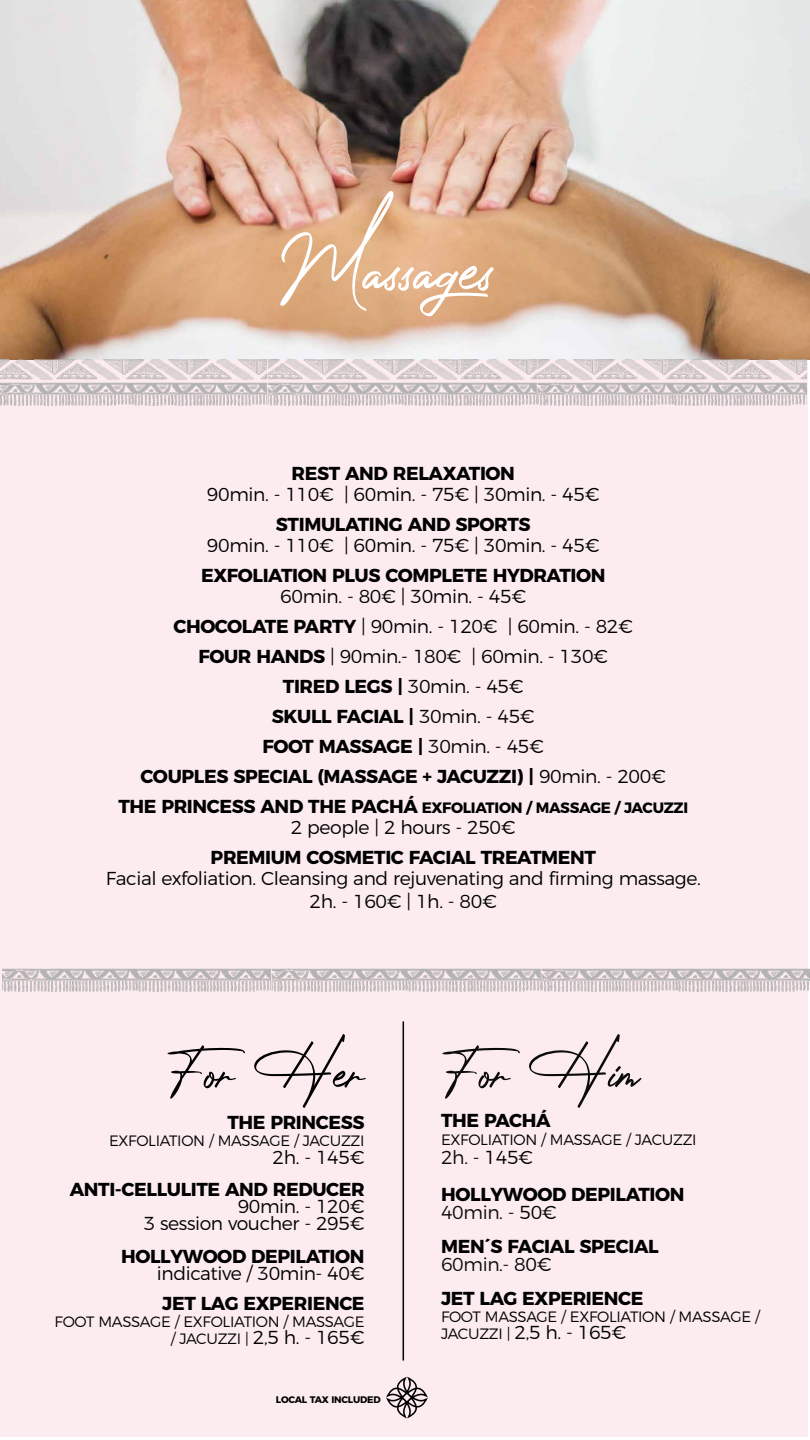
<style>
.page{position:relative;width:810px;height:1440px;background:#fff}
.page>*{position:absolute;margin:0;border:0;box-sizing:border-box;transform-origin:0 0}
.t1{font:87.22px "Photograph Signature";color:#fff}
.t2{font:60px "Photograph Signature";color:#000}
.t3{font:60px "Photograph Signature";color:#0b0b0a}
.t4{font:300 18.75px/30px "Montserrat";letter-spacing:-.02em;color:#000;text-align:center}
.t5{font:700 18.75px/33.5px "Montserrat";letter-spacing:-.02em;color:#000}
.t6{font:300 15px "Montserrat";letter-spacing:-.02em;color:#000}
.t7{font:700 15px "Montserrat";letter-spacing:-.02em;color:#000}
.t8{font:700 9.52px "Montserrat";letter-spacing:-.02em;color:#000}
.s1{font-weight:700}
.s2{font-size:18.75px}
.s3{font-size:15px}
.s4{font-weight:300;color:#0b0b0a}
.s5{font-weight:300}
</style>
<div class="page">
<div style="left:0;top:312px;width:808px;height:1125px;background:#fcecef"></div>
<svg style="left:386px;top:1377px;width:42px;height:41px"></svg>
<hr style="left:403px;top:1021px;width:1px;height:340px;background:#010202">
<img style="left:0;top:0;width:810px;height:359px">
<img style="left:0;top:359px;width:806px;height:47px">
<img style="left:3px;top:969px;width:807px;height:23px">
<h1 class="t1" style="left:279px;top:191px;width:231px">Massages</h1>
<h1 class="t1" style="left:302px;top:227px;width:217px">Masajes</h1>
<p class="t5" style="left:292px;top:456px;width:225px">REST AND RELAXATION</p>
<p class="t4" style="left:207px;top:478px;width:394px">90min. - 110€ | 60min. - 75€ | 30min. - 45€</p>
<p class="t5" style="left:276px;top:507px;width:256px">STIMULATING AND SPORTS</p>
<p class="t4" style="left:207px;top:529px;width:394px">90min. - 110€ | 60min. - 75€ | 30min. - 45€</p>
<p class="t5" style="left:201px;top:558px;width:406px">EXFOLIATION PLUS COMPLETE HYDRATION</p>
<p class="t4" style="left:141px;top:580px;width:527px">60min. - 80€ | 30min. - 45€<br><span class="s1">CHOCOLATE PARTY</span> | 90min. - 120€ | 60min. - 82€<br><span class="s1">FOUR HANDS</span> | 90min.- 180€ | 60min. - 130€<br><span class="s1">TIRED LEGS |</span> 30min. - 45€<br><span class="s1">SKULL FACIAL |</span> 30min. - 45€<br><span class="s1">FOOT MASSAGE |</span> 30min. - 45€<br><span class="s1">COUPLES SPECIAL (MASSAGE + JACUZZI) |</span> 90min. - 200€</p>
<p class="t7" style="left:118px;top:796px;width:571px"><span class="s2">THE PRINCESS AND THE PACHÁ</span> EXFOLIATION / MASSAGE / JACUZZI</p>
<p class="t4" style="left:291px;top:811px;width:226px">2 people | 2 hours - 250€</p>
<p class="t5" style="left:211px;top:840px;width:387px">PREMIUM COSMETIC FACIAL TREATMENT</p>
<p class="t4" style="left:106px;top:866px;width:597px;line-height:22.5px">Facial exfoliation. Cleansing and rejuvenating and firming massage.<br>2h. - 160€ | 1h. - 80€</p>
<h2 class="t2" style="left:166px;top:1019px;width:200px">For Her</h2>
<p class="t5" style="left:227px;top:1104px;width:139px">THE PRINCESS</p>
<p class="t6" style="left:109px;top:1129px;width:257px">EXFOLIATION / MASSAGE / JACUZZI</p>
<p class="t4" style="left:273px;top:1140px;width:94px">2h. - 145€</p>
<p class="t5" style="left:70px;top:1171px;width:296px">ANTI-CELLULITE AND REDUCER</p>
<p class="t4" style="left:144px;top:1196px;width:222px;line-height:17.2px;text-align:right">90min. - 120€<br>3 session voucher - 295€</p>
<p class="t5" style="left:121px;top:1238px;width:245px">HOLLYWOOD DEPILATION</p>
<p class="t4" style="left:157px;top:1257px;width:209px">indicative / 30min- 40€</p>
<p class="t5" style="left:162px;top:1285px;width:204px">JET LAG EXPERIENCE</p>
<p class="t6" style="left:55px;top:1310px;width:311px">FOOT MASSAGE / EXFOLIATION / MASSAGE</p>
<p class="t4" style="left:171px;top:1321px;width:195px"><span class="s3">/ JACUZZI |</span> 2,5 h. - 165€</p>
<p class="t8" style="left:276px;top:1392px;width:107px">LOCAL TAX INCLUDED</p>
<h2 class="t3" style="left:441px;top:1019px;width:200px">For Him</h2>
<p class="t5" style="left:441px;top:1102px;width:111px">THE PACHÁ</p>
<p class="t6" style="left:441px;top:1128px;width:257px">EXFOLIATION / MASSAGE / JACUZZI</p>
<p class="t5" style="left:441px;top:1137px;width:245px;line-height:37px"><span class="s4">2h. -</span> <span class="s5">145€<br></span>HOLLYWOOD DEPILATION</p>
<p class="t5" style="left:441px;top:1194px;width:219px"><span class="s4">40min. -</span> <span class="s5">50€<br></span>MEN´S FACIAL SPECIAL</p>
<p class="t5" style="left:441px;top:1247px;width:204px"><span class="s4">60min.-</span> <span class="s5">80€<br></span>JET LAG EXPERIENCE</p>
<p class="t6" style="left:441px;top:1305px;width:320px">FOOT MASSAGE / EXFOLIATION / MASSAGE /</p>
<p class="t4" style="left:441px;top:1316px;width:187px"><span class="s3">JACUZZI |</span> 2,5 h. - 165€</p>
</div>
